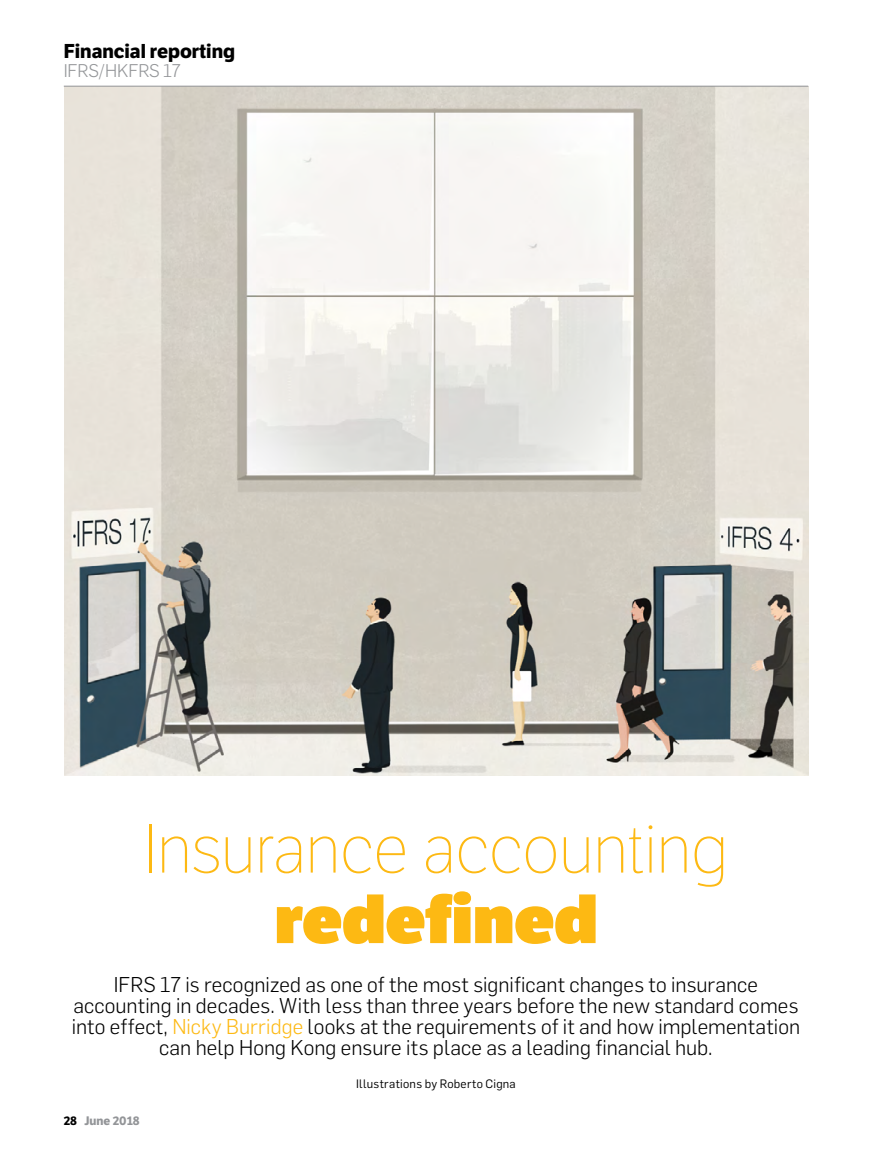
<style>
.page{position:relative;width:872px;height:1170px;background:#fff}
.page>*{position:absolute;margin:0;border:0;box-sizing:border-box;transform-origin:0 0}
.t1{font:100 67.5px "LFT Etica Display";letter-spacing:-.01em;color:#fdb913}
.t2{font:800 67.5px "LFT Etica Display";color:#fdb913}
.t3{font:300 21px/21px "Flama";letter-spacing:.005em;color:#000;text-align:center}
.t4{font:700 19.5px "LFT Etica";color:#000}
.t5{font:300 18px "Flama";letter-spacing:-.01em;color:#939598}
.t6{font:12px "Flama";letter-spacing:.02em;color:#000}
.t7{font:700 12px "LFT Etica";color:#939598}
.s1{color:#fdb913}
.s2{color:#000}
</style>
<div class="page">
<img style="left:64px;top:87px;width:744px;height:688px">
<hr style="left:64px;top:86px;width:744px;height:1px;background:#939598">
<p class="t4" style="left:64px;top:39px;width:173px">Financial reporting</p>
<p class="t5" style="left:64px;top:58px;width:118px">IFRS/HKFRS 17</p>
<h1 class="t1" style="left:143px;top:811px;width:588px">Insurance accounting</h1>
<h1 class="t2" style="left:275px;top:876px;width:324px">redefined</h1>
<p class="t3" style="left:72px;top:973px;width:730px">IFRS 17 is recognized as one of the most significant changes to insurance accounting in decades. With less than three years before the new standard comes into effect, <span class="s1">Nicky Burridge</span> looks at the requirements of it and how implementation can help Hong Kong ensure its place as a leading financial hub.</p>
<p class="t6" style="left:356px;top:1075px;width:161px">Illustrations by Roberto Cigna</p>
<p class="t7" style="left:64px;top:1113px;width:77px"><span class="s2">28</span> June 2018</p>
</div>
